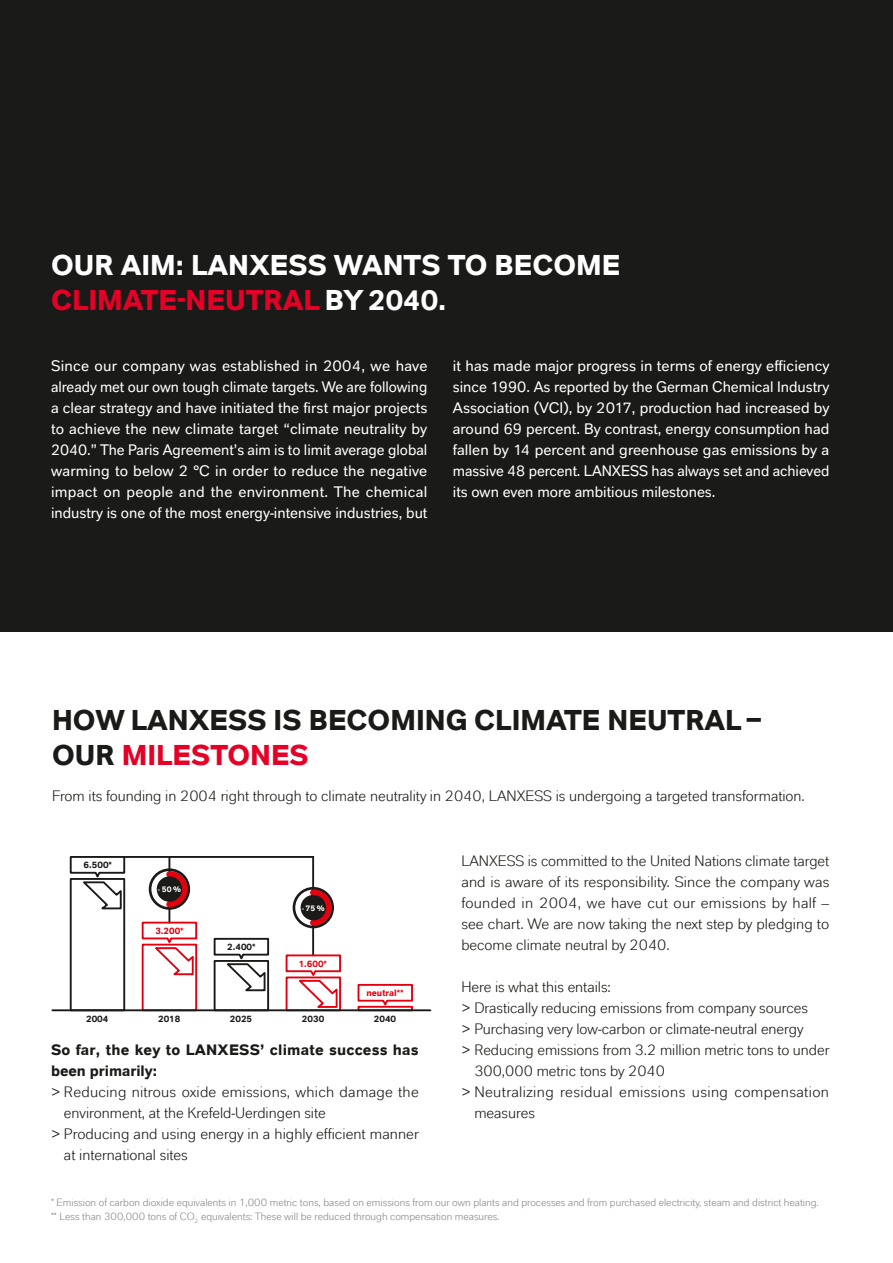
<style>
.page{position:relative;width:893px;height:1263px;background:#fff}
.page>*{position:absolute;margin:0;border:0;box-sizing:border-box;transform-origin:0 0}
.h2_d{font:700 28.5px/34.2px "Lanxess Global";color:#fff}
.h2_d-2{font:700 28.5px/34.2px "Lanxess Global";color:#1a1a18}
.p_neg_de{font:15px/21px "Lanxess Global Invers";color:#fff;text-align:justify}
.p_de{font:15px/21px "Lanxess Global";color:#1a1a18}
.p_de-2{font:15px/21px "Lanxess Global";letter-spacing:.025em;color:#1a1a18}
.p_de-3{font:700 15px/21px "Lanxess Global";letter-spacing:.015em;color:#1a1a18}
.p_disclaimer_de{font:10.5px "Lanxess Global";color:#878786}
.t1{font:700 9.15px "Lanxess Global";color:#1a1a18}
.t2{font:700 9.15px "Lanxess Global";color:#e3000f}
.t3{font:700 7.95px "Lanxess Global";color:#fff}
.s1{color:#e40026}
</style>
<div class="page">
<div style="left:0;top:0;width:893px;height:631px;background:#1a1a18"></div>
<div style="left:70px;top:878px;width:55px;height:133px;border:2px solid #1a1a18"></div>
<div style="left:142px;top:944px;width:55px;height:67px;border:2px solid #e3000f"></div>
<div style="left:214px;top:960px;width:55px;height:51px;border:2px solid #1a1a18"></div>
<hr style="left:168px;top:857px;width:2px;height:66px;background:#1a1a18">
<hr style="left:312px;top:857px;width:2px;height:98px;background:#1a1a18">
<svg style="left:163px;top:870px;width:28px;height:41px"></svg>
<svg style="left:357px;top:983px;width:56px;height:26px"></svg>
<div style="left:149px;top:868px;width:41px;height:42px;border:3px solid #1a1a18;border-radius:50%"></div>
<svg style="left:307px;top:886px;width:27px;height:43px"></svg>
<div style="left:157px;top:876px;width:25px;height:26px;background:#1a1a18;border-radius:50%"></div>
<div style="left:293px;top:887px;width:41px;height:41px;border:3px solid #1a1a18;border-radius:50%"></div>
<div style="left:301px;top:895px;width:25px;height:25px;background:#1a1a18;border-radius:50%"></div>
<hr style="left:52px;top:1009px;width:378px;height:2px;background:#1a1a18">
<hr style="left:124px;top:856px;width:189px;height:2px;background:#1a1a18">
<svg style="left:69px;top:856px;width:57px;height:54px"></svg>
<svg style="left:141px;top:921px;width:57px;height:55px"></svg>
<svg style="left:213px;top:937px;width:57px;height:55px"></svg>
<svg style="left:285px;top:953px;width:56px;height:56px"></svg>
<p class="h2_d" style="left:51px;top:248px;width:571px">OUR AIM: LANXESS WANTS TO BECOME<br><span class="s1">CLIMATE-NEUTRAL</span> BY 2040.</p>
<p class="p_neg_de" style="left:51px;top:356px;width:378px">Since our company was established in 2004, we have already met our own tough climate targets. We are following a clear strategy and have initiated the first major projects to achieve the new climate target “climate neutrality by 2040.” The Paris Agreement’s aim is to limit average global warming to below 2 °C in order to reduce the negative impact on people and the environment. The chemical industry is one of the most energy-intensive industries, but</p>
<p class="p_neg_de" style="left:453px;top:356px;width:378px">it has made major progress in terms of energy efficiency since 1990. As reported by the German Chemical Industry Association (VCI), by 2017, production had increased by around 69 percent. By contrast, energy consumption had fallen by 14 percent and greenhouse gas emissions by a massive 48 percent. LANXESS has always set and achieved its own even more ambitious milestones.</p>
<p class="h2_d-2" style="left:52px;top:703px;width:710px">HOW LANXESS IS BECOMING CLIMATE NEUTRAL –<br>OUR <span class="s1">MILESTONES</span></p>
<p class="p_de" style="left:52px;top:785px;width:754px">From its founding in 2004 right through to climate neutrality in 2040, LANXESS is undergoing a targeted transformation.</p>
<p class="t1" style="left:84px;top:860px;width:30px">6.500*</p>
<p class="t3" style="left:158px;top:885px;width:25px">- 50 %</p>
<p class="t2" style="left:155px;top:925px;width:30px">3.200*</p>
<p class="t1" style="left:227px;top:942px;width:30px">2.400*</p>
<p class="t3" style="left:302px;top:903px;width:25px">- 75 %</p>
<p class="t2" style="left:299px;top:958px;width:30px">1.600*</p>
<p class="t2" style="left:366px;top:987px;width:39px">neutral**</p>
<p class="t1" style="left:86px;top:1014px;width:24px">2004</p>
<p class="t1" style="left:158px;top:1014px;width:24px">2018</p>
<p class="t1" style="left:230px;top:1014px;width:24px">2025</p>
<p class="t1" style="left:302px;top:1014px;width:24px">2030</p>
<p class="t1" style="left:374px;top:1014px;width:24px">2040</p>
<p class="p_de-3" style="left:51px;top:1039px;width:369px">So far, the key to LANXESS’ climate success has been primarily:</p>
<p class="p_de" style="left:64px;top:1081px;width:356px;text-indent:-13px">&gt; Reducing nitrous oxide emissions, which damage the environment, at the Krefeld-Uerdingen site</p>
<p class="p_de" style="left:64px;top:1123px;width:357px;text-indent:-13px">&gt; Producing and using energy in a highly efficient manner at international sites</p>
<p class="p_de" style="left:461px;top:850px;width:369px;text-align:justify">LANXESS is committed to the United Nations climate target and is aware of its responsibility. Since the company was founded in 2004, we have cut our emissions by half – see chart. We are now taking the next step by pledging to become climate neutral by 2040.</p>
<p class="p_de" style="left:461px;top:976px;width:151px">Here is what this entails:</p>
<p class="p_de" style="left:461px;top:997px;width:348px">&gt; Drastically reducing emissions from company sources</p>
<p class="p_de" style="left:461px;top:1018px;width:344px">&gt; Purchasing very low-carbon or climate-neutral energy</p>
<p class="p_de" style="left:474px;top:1039px;width:357px;text-indent:-13px">&gt; Reducing emissions from 3.2 million metric tons to under<br>300,000 metric tons by 2040</p>
<p class="p_de-2" style="left:474px;top:1081px;width:356px;text-indent:-13px">&gt; Neutralizing residual emissions using compensation measures</p>
<p class="p_disclaimer_de" style="left:51px;top:1196px;width:769px">* Emission of carbon dioxide equivalents in 1,000 metric tons, based on emissions from our own plants and processes and from purchased electricity, steam and district heating.</p>
<p class="p_disclaimer_de" style="left:51px;top:1210px;width:450px">** Less than 300,000 tons of CO<sub>2</sub> equivalents: These will be reduced through compensation measures.</p>
</div>
